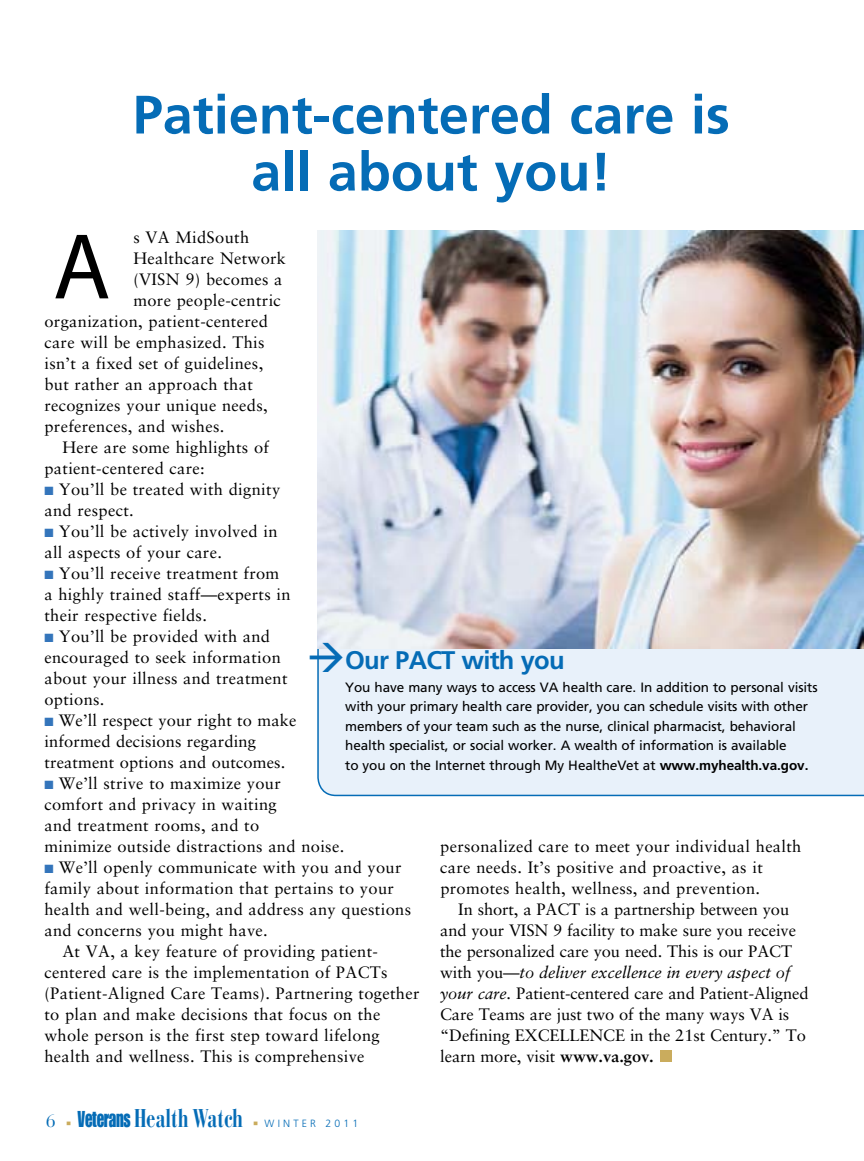
<style>
.page{position:relative;width:864px;height:1161px;background:#fff}
.page>*{position:absolute;margin:0;border:0;box-sizing:border-box;transform-origin:0 0}
.t1{font:94.2px "Myriad Pro";color:#000}
.t2{font:700 54px/57px "Frutiger LT Std";color:#056cb6;text-align:center}
.t3{font:700 condensed 25.5px "Bauer Bodoni Std";color:#056cb6;scale:.8 1}
.t4{font:700 25.5px "Frutiger LT Std";letter-spacing:-.03em;color:#056cb6}
.t5{font:16.5px/21px "Sabon LT Std";letter-spacing:.02em;color:#000}
.t6{font:16.5px/21px "Sabon LT Std";letter-spacing:-.005em;color:#000}
.t7{font:13.5px/19.5px "Frutiger LT Std";letter-spacing:-.005em;color:#000}
.s1{color:#3475bb}
.s2{font-style:italic}
.s3{font-weight:700}
.s4{font-family:"ITC Franklin Gothic Std Hvy";font-weight:400;font-stretch:normal;font-size:19.5px;color:#caac5d}
.s5{font-family:"Impact LT Std";font-weight:400;font-stretch:normal;font-size:22.5px}
.s6{font-family:"Frutiger LT Std";font-weight:300;font-stretch:normal;font-size:10.5px}
</style>
<div class="page">
<div style="left:660px;top:1051px;width:11px;height:11px;background:#caac5d"></div>
<div style="left:317px;top:649px;width:547px;height:147px;background:#e8f1fa"></div>
<img style="left:317px;top:230px;width:547px;height:419px">
<svg style="left:317px;top:643px;width:26px;height:29px"></svg>
<h1 class="t2" style="left:133px;top:87px;width:599px">Patient-centered care is all about you!</h1>
<p class="t1" style="left:53px;top:209px;width:59px">A</p>
<p class="t5" style="left:133px;top:227px;width:117px">s VA MidSouth</p>
<p class="t5" style="left:133px;top:248px;width:154px">Healthcare Network</p>
<p class="t5" style="left:133px;top:269px;width:151px">(VISN 9) becomes a</p>
<p class="t5" style="left:133px;top:290px;width:149px">more people-centric</p>
<p class="t5" style="left:44px;top:311px;width:225px">organization, patient-centered</p>
<p class="t5" style="left:44px;top:332px;width:222px">care will be emphasized. This</p>
<p class="t5" style="left:44px;top:353px;width:220px">isn’t a fixed set of guidelines,</p>
<p class="t5" style="left:44px;top:374px;width:210px">but rather an approach that</p>
<p class="t5" style="left:44px;top:395px;width:225px">recognizes your unique needs,</p>
<p class="t5" style="left:44px;top:416px;width:181px">preferences, and wishes.</p>
<p class="t5" style="left:44px;top:437px;width:226px;text-indent:18px">Here are some highlights of patient-centered care:</p>
<p class="t5" style="left:44px;top:479px;width:237px"><span class="s1">■</span> You’ll be treated with dignity and respect.</p>
<p class="t5" style="left:44px;top:521px;width:235px"><span class="s1">■</span> You’ll be actively involved in all aspects of your care.</p>
<p class="t5" style="left:44px;top:563px;width:248px"><span class="s1">■</span> You’ll receive treatment from a highly trained staff—experts in their respective fields.</p>
<p class="t5" style="left:44px;top:626px;width:245px"><span class="s1">■</span> You’ll be provided with and encouraged to seek information about your illness and treatment options.</p>
<p class="t5" style="left:44px;top:710px;width:253px"><span class="s1">■</span> We’ll respect your right to make informed decisions regarding treatment options and outcomes.</p>
<p class="t5" style="left:44px;top:773px;width:301px"><span class="s1">■</span> We’ll strive to maximize your<br>comfort and privacy in waiting<br>and treatment rooms, and to<br>minimize outside distractions and noise.</p>
<p class="t5" style="left:44px;top:857px;width:368px"><span class="s1">■</span> We’ll openly communicate with you and your family about information that pertains to your health and well-being, and address any questions and concerns you might have.</p>
<p class="t5" style="left:44px;top:941px;width:377px;text-indent:18px">At VA, a key feature of providing patient&shy;centered care is the implementation of PACTs (Patient-Aligned Care Teams). Partnering together to plan and make decisions that focus on the whole person is the first step toward lifelong health and wellness. This is comprehensive</p>
<h2 class="t4" style="left:345px;top:645px;width:221px">Our PACT with you</h2>
<p class="t7" style="left:345px;top:677px;width:474px">You have many ways to access VA health care. In addition to personal visits with your primary health care provider, you can schedule visits with other members of your team such as the nurse, clinical pharmacist, behavioral health specialist, or social worker. A wealth of information is available<br>to you on the Internet through my Health<span class="s2">e</span>Vet at <span class="s3">www.myhealth.va.gov.</span></p>
<p class="t5" style="left:440px;top:836px;width:363px">personalized care to meet your individual health care needs. It’s positive and proactive, as it promotes health, wellness, and prevention.</p>
<p class="t6" style="left:440px;top:899px;width:370px;text-indent:18px">In short, a PACT is a partnership between you and your VISN 9 facility to make sure you receive the personalized care you need. This is our PACT with you—<span class="s2">to deliver excellence in every aspect of your care.</span> Patient-centered care and Patient-Aligned Care Teams are just two of the many ways VA is “Defining EXCELLENCE in the 21st Century.” To learn more, visit <span class="s3">www.va.gov.</span></p>
<h3 class="t3" style="left:66px;top:1104px;width:367px"><span class="s4">·</span> <span class="s5">Veterans</span> Health Watch <span class="s4">·</span> <span class="s6">W I N T E R 2 0 1 1</span></h3>
</div>
